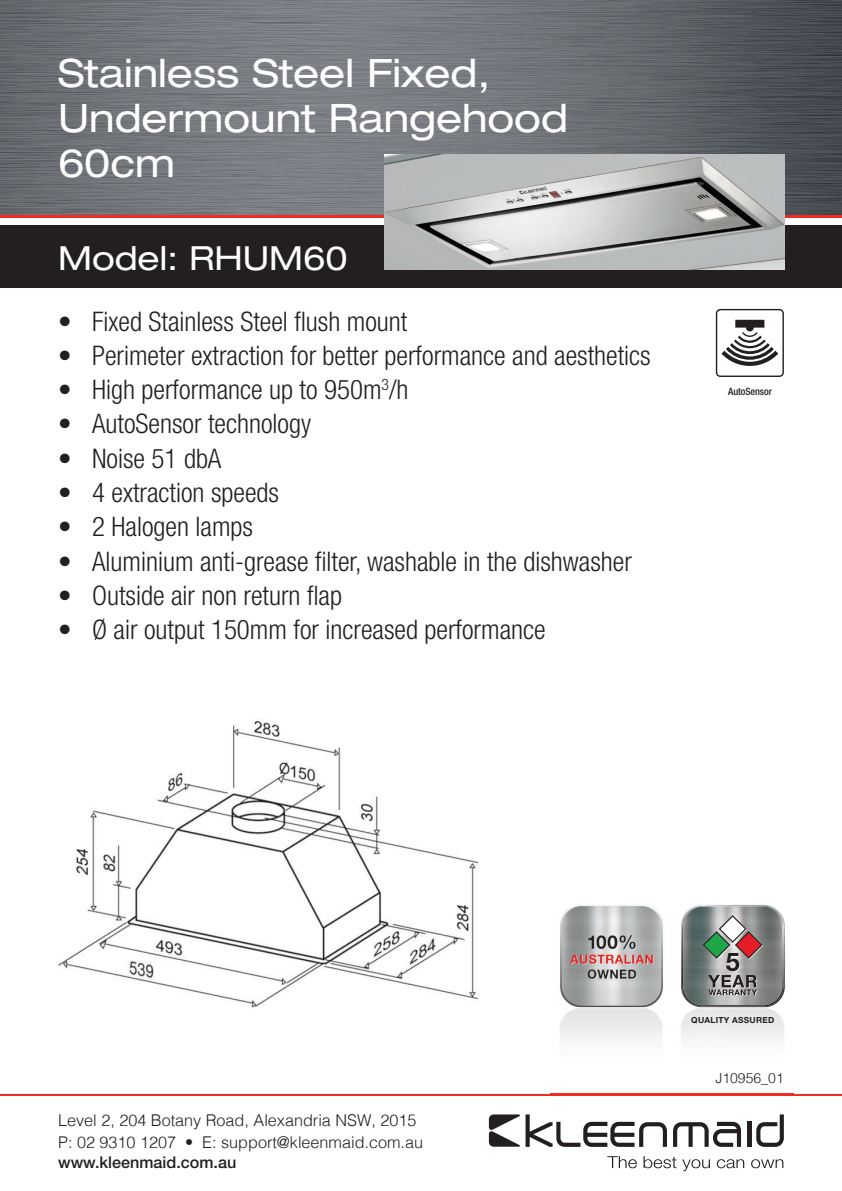
<style>
.page{position:relative;width:842px;height:1191px;background:#fff}
.page>*{position:absolute;margin:0;border:0;box-sizing:border-box;transform-origin:0 0}
.t1{font:expanded 39.2px/44.8px "Helvetica Neue";color:#fff}
.t2{font:expanded 33.2px "Helvetica Neue";color:#fff}
.t3{font:300 condensed 27px "Helvetica Neue";color:#231f20}
.t4{font:300 16.2px/22px "Helvetica";color:#231f20}
.t5{font:500 16.2px "Helvetica Neue";color:#231f20}
.t6{font:300 14px "Helvetica";color:#231f20}
.t7{font:500 condensed 10px "Helvetica Neue";letter-spacing:-.01em;color:#231f20}
.t8{font:700 8.4px "Helvetica Neue";letter-spacing:.03em;color:#231f20}
</style>
<div class="page">
<hr style="left:0;top:1093px;width:842px;height:2px;background:#ee2e22">
<div style="left:0;top:225px;width:842px;height:63px;background:#231f20"></div>
<svg style="left:673px;top:1121px;width:68px;height:25px"></svg>
<hr style="left:747px;top:1121px;width:4px;height:25px;background:#231f20">
<svg style="left:756px;top:1114px;width:28px;height:32px"></svg>
<svg style="left:489px;top:1114px;width:178px;height:32px"></svg>
<svg style="left:607px;top:1156px;width:30px;height:12px"></svg>
<svg style="left:643px;top:1156px;width:33px;height:12px"></svg>
<svg style="left:682px;top:1159px;width:28px;height:12px"></svg>
<svg style="left:717px;top:1159px;width:27px;height:9px"></svg>
<svg style="left:751px;top:1159px;width:32px;height:9px"></svg>
<img style="left:0;top:0;width:842px;height:215px">
<hr style="left:0;top:215px;width:842px;height:2px;background:#ee2e22">
<img style="left:550px;top:904px;width:244px;height:192px">
<img style="left:550px;top:1093px;width:244px;height:2px">
<svg style="left:703px;top:915px;width:60px;height:81px"></svg>
<img style="left:703px;top:905px;width:60px;height:1px">
<img style="left:682px;top:905px;width:21px;height:21px">
<img style="left:763px;top:905px;width:21px;height:21px">
<img style="left:682px;top:925px;width:1px;height:60px">
<img style="left:782px;top:925px;width:2px;height:60px">
<img style="left:682px;top:985px;width:21px;height:21px">
<img style="left:763px;top:985px;width:21px;height:21px">
<img style="left:702px;top:1005px;width:61px;height:1px">
<img style="left:58px;top:721px;width:421px;height:287px">
<svg style="left:282px;top:723px;width:45px;height:25px"></svg>
<svg style="left:155px;top:944px;width:75px;height:45px"></svg>
<svg style="left:718px;top:311px;width:64px;height:64px"></svg>
<div style="left:716px;top:309px;width:68px;height:68px;border:1px solid #231f20;border-radius:4px"></div>
<img style="left:385px;top:155px;width:399px;height:114px">
<h1 class="t1" style="left:58px;top:50px;width:511px">Stainless Steel Fixed,<br>Undermount Rangehood<br>60cm</h1>
<p class="t2" style="left:58px;top:238px;width:291px">Model: RHUM60</p>
<p class="t3" style="left:58px;top:305px;width:351px">• Fixed Stainless Steel flush mount</p>
<p class="t3" style="left:58px;top:340px;width:594px">• Perimeter extraction for better performance and aesthetics</p>
<p class="t3" style="left:58px;top:374px;width:352px">• High performance up to 950m<sup>3</sup>/h</p>
<p class="t3" style="left:58px;top:408px;width:254px">• AutoSensor technology</p>
<p class="t3" style="left:58px;top:442px;width:165px">• Noise 51 dbA</p>
<p class="t3" style="left:58px;top:477px;width:222px">• 4 extraction speeds</p>
<p class="t3" style="left:58px;top:511px;width:196px">• 2 Halogen lamps</p>
<p class="t3" style="left:58px;top:545px;width:575px">• Aluminium anti-grease filter, washable in the dishwasher</p>
<p class="t3" style="left:58px;top:580px;width:285px">• Outside air non return flap</p>
<p class="t3" style="left:58px;top:614px;width:489px">• Ø air output 150mm for increased performance</p>
<p class="t7" style="left:728px;top:385px;width:45px">AutoSensor</p>
<p class="t4" style="left:58px;top:1108px;width:367px">Level 2, 204 Botany Road, Alexandria NSW, 2015<br>P: 02 9310 1207 • E: support@kleenmaid.com.au</p>
<p class="t5" style="left:58px;top:1152px;width:180px">www.kleenmaid.com.au</p>
<p class="t8" style="left:691px;top:1014px;width:84px">QUALITY ASSURED</p>
<p class="t6" style="left:715px;top:1066px;width:70px">J10956_01</p>
</div>
